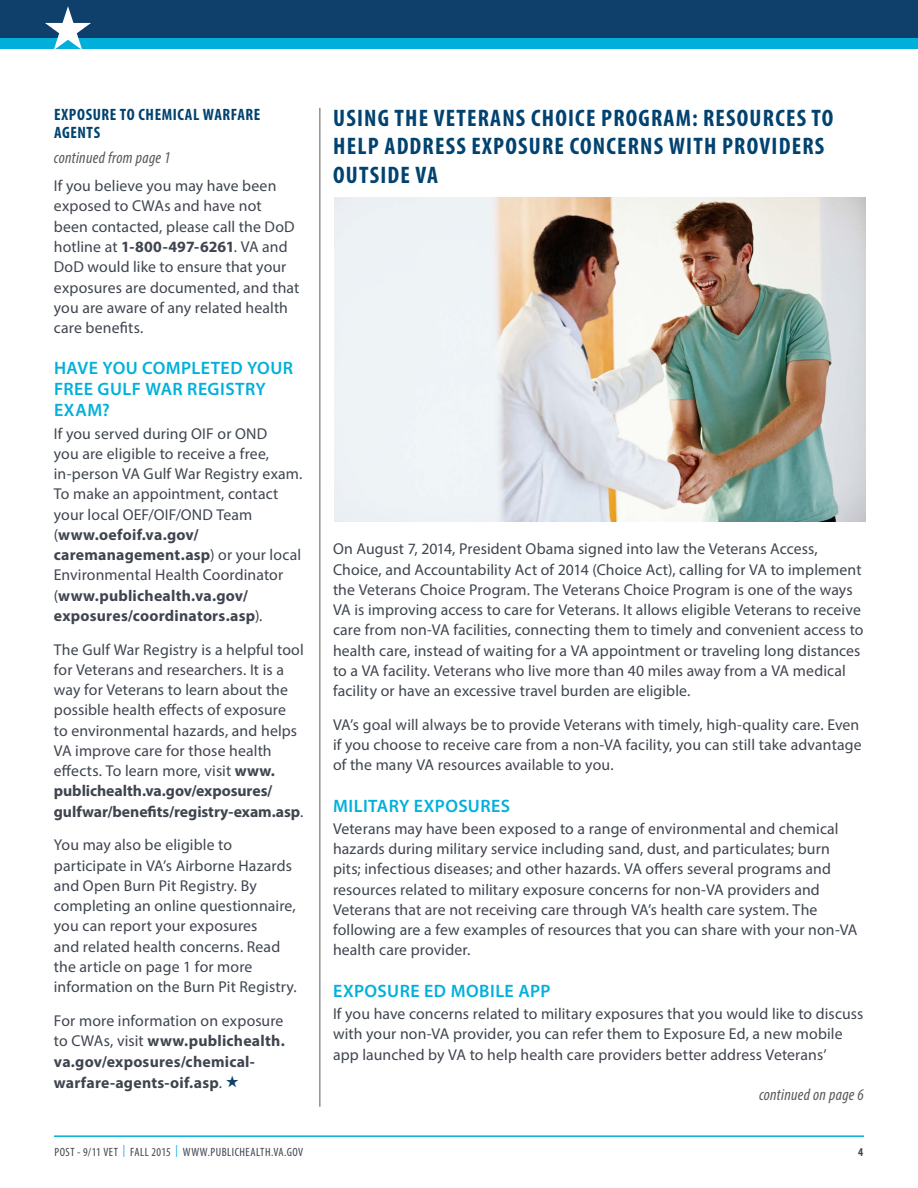
<style>
.page{position:relative;width:918px;height:1188px;background:#fff}
.page>*{position:absolute;margin:0;border:0;box-sizing:border-box;transform-origin:0 0}
.t1{font:700 condensed 24px/28.5px "Myriad Pro";letter-spacing:.05em;color:#004270}
.t2{font:600 18px/21px "Myriad Pro";letter-spacing:.025em;color:#00b0db}
.t3{font:700 condensed 16.5px/18px "Myriad Pro";letter-spacing:.035em;color:#004270}
.Title_continued{font:italic condensed 16.5px "Myriad Pro";letter-spacing:.02em;color:#58595b}
.continued_page{font:italic condensed 16.5px "Myriad Pro";letter-spacing:.02em;color:#58595b}
.t4{font:15.75px/20.2px "Myriad Pro";letter-spacing:.005em;color:#3f454f}
.t5{font:700 15.75px/20.2px "Myriad Pro";letter-spacing:.01em;color:#3f454f}
.t6{font:condensed 12px "Myriad Pro";letter-spacing:.04em;color:#3f454f}
.t7{font:700 condensed 12px "Myriad Pro";color:#3f454f}
.s1{font-weight:700}
.s2{font-weight:400}
.s3{color:#0f406b}
.s4{color:#00b0db}
</style>
<div class="page">
<hr style="left:54px;top:1135px;width:810px;height:2px;background:#00b0db">
<div style="left:0;top:0;width:918px;height:48px;background:#00b0db"></div>
<div style="left:0;top:0;width:918px;height:38px;background:#0f406b"></div>
<img style="left:334px;top:198px;width:531px;height:324px">
<hr style="left:320px;top:108px;width:1px;height:999px;background:#58595b">
<svg style="left:45px;top:48px;width:46px;height:1px"></svg>
<h1 class="t3" style="left:54px;top:105px;width:208px">EXPOSURE TO CHEMICAL WARFARE<br>AGENTS</h1>
<p class="Title_continued" style="left:54px;top:148px;width:118px">continued from page 1</p>
<p class="t4" style="left:54px;top:176px;width:247px">If you believe you may have been exposed to CWAs and have not been contacted, please call the DoD hotline at <span class="s1">1-800-497-6261</span>. VA and<br>DoD would like to ensure that your exposures are documented, and that you are aware of any related health care benefits.</p>
<h2 class="t2" style="left:54px;top:357px;width:241px">HAVE YOU COMPLETED YOUR<br>FREE GULF WAR REGISTRY<br>EXAM?</h2>
<p class="t4" style="left:54px;top:423px;width:250px">If you served during OIF or OND<br>you are eligible to receive a free, in-person VA Gulf War Registry exam.<br>To make an appointment, contact your local OEF/OIF/OND Team (<span class="s1">www.oefoif.va.gov/</span></p>
<p class="t5" style="left:54px;top:544px;width:249px">caremanagement.asp<span class="s2">) or your local</span></p>
<p class="t4" style="left:54px;top:565px;width:231px">Environmental Health Coordinator (<span class="s1">www.publichealth.va.gov/</span></p>
<p class="t5" style="left:54px;top:605px;width:210px">exposures/coordinators.asp<span class="s2">).</span></p>
<p class="t4" style="left:54px;top:639px;width:251px">The Gulf War Registry is a helpful tool for Veterans and researchers. It is a way for Veterans to learn about the possible health effects of exposure to environmental hazards, and helps VA improve care for those health effects. To learn more, visit <span class="s1">www.</span></p>
<p class="t5" style="left:54px;top:781px;width:251px">publichealth.va.gov/exposures/ gulfwar/benefits/registry-exam.asp<span class="s2">.</span></p>
<p class="t4" style="left:54px;top:835px;width:244px">You may also be eligible to participate in VA’s Airborne Hazards and Open Burn Pit Registry. By completing an online questionnaire, you can report your exposures<br>and related health concerns. Read the article on page 1 for more information on the Burn Pit Registry.</p>
<p class="t4" style="left:54px;top:1010px;width:232px">For more information on exposure to CWAs, visit <span class="s1">www.publichealth.</span></p>
<p class="t5" style="left:54px;top:1050px;width:203px;line-height:21px">va.gov/exposures/chemical&shy;warfare-agents-oif.asp<span class="s2">.</span> <span class="s3">★</span></p>
<h1 class="t1" style="left:333px;top:103px;width:502px">USING THE VETERANS CHOICE PROGRAM: RESOURCES TO<br>HELP ADDRESS EXPOSURE CONCERNS WITH PROVIDERS<br>OUTSIDE VA</h1>
<p class="t4" style="left:333px;top:539px;width:532px">On August 7, 2014, President Obama signed into law the Veterans Access, Choice, and Accountability Act of 2014 (Choice Act), calling for VA to implement the Veterans Choice Program. The Veterans Choice Program is one of the ways VA is improving access to care for Veterans. It allows eligible Veterans to receive care from non-VA facilities, connecting them to timely and convenient access to health care, instead of waiting for a VA appointment or traveling long distances to a VA facility. Veterans who live more than 40 miles away from a VA medical facility or have an excessive travel burden are eligible.</p>
<p class="t4" style="left:333px;top:714px;width:530px">VA’s goal will always be to provide Veterans with timely, high-quality care. Even if you choose to receive care from a non-VA facility, you can still take advantage of the many VA resources available to you.</p>
<h2 class="t2" style="left:333px;top:795px;width:179px">MILITARY EXPOSURES</h2>
<p class="t4" style="left:333px;top:818px;width:526px">Veterans may have been exposed to a range of environmental and chemical hazards during military service including sand, dust, and particulates; burn pits; infectious diseases; and other hazards. VA offers several programs and resources related to military exposure concerns for non-VA providers and Veterans that are not receiving care through VA’s health care system. The following are a few examples of resources that you can share with your non-VA health care provider.</p>
<h2 class="t2" style="left:333px;top:980px;width:219px">EXPOSURE ED MOBILE APP</h2>
<p class="t4" style="left:333px;top:1003px;width:532px">If you have concerns related to military exposures that you would like to discuss with your non-VA provider, you can refer them to Exposure Ed, a new mobile app launched by VA to help health care providers better address Veterans’</p>
<p class="continued_page" style="left:759px;top:1085px;width:106px">continued on page 6</p>
<p class="t6" style="left:54px;top:1145px;width:250px">POST - 9/11 VET <span class="s4">|</span> FALL 2015 <span class="s4">|</span> WWW.PUBLICHEALTH.VA.GOV</p>
<p class="t7" style="left:858px;top:1144px;width:7px">4</p>
</div>
